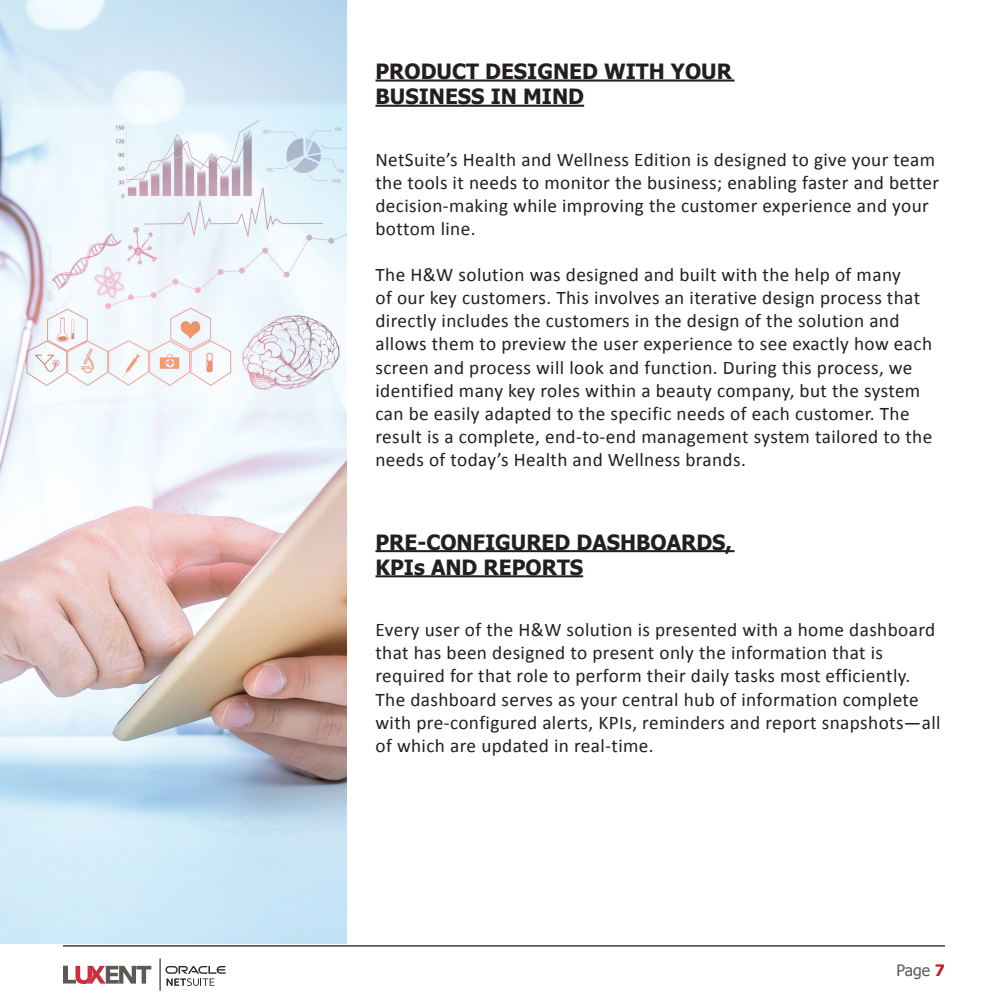
<style>
.page{position:relative;width:1008px;height:1008px;background:#fff}
.page>*{position:absolute;margin:0;border:0;box-sizing:border-box;transform-origin:0 0}
.t1{font:700 21px/25.2px "Tahoma";color:#231f20}
.t2{font:19.25px/23.1px "Calibri";letter-spacing:.02em;color:#231f20}
.t3{font:15.75px "Tahoma";color:#5c5956}
.s1{font-weight:700;color:#bc2126}
</style>
<div class="page">
<hr style="left:63px;top:945px;width:882px;height:2px;background:#5c5956">
<hr style="left:160px;top:958px;width:1px;height:33px;background:#040503">
<svg style="left:165px;top:966px;width:61px;height:20px"></svg>
<svg style="left:63px;top:966px;width:88px;height:18px"></svg>
<hr style="left:375px;top:80px;width:360px;height:2px;background:#231f20">
<hr style="left:375px;top:105px;width:209px;height:2px;background:#231f20">
<hr style="left:375px;top:550px;width:360px;height:2px;background:#231f20">
<hr style="left:375px;top:575px;width:208px;height:2px;background:#231f20">
<img style="left:0;top:0;width:346px;height:943px">
<p class="t1" style="left:375px;top:58px;width:358px">PRODUCT DESIGNED WITH YOUR<br>BUSINESS IN MIND</p>
<p class="t2" style="left:375px;top:147px;width:565px">NetSuite’s Health and Wellness Edition is designed to give your team the tools it needs to monitor the business; enabling faster and better decision-making while improving the customer experience and your bottom line.</p>
<p class="t2" style="left:375px;top:263px;width:558px">The H&amp;W solution was designed and built with the help of many<br>of our key customers. This involves an iterative design process that directly includes the customers in the design of the solution and allows them to preview the user experience to see exactly how each screen and process will look and function. During this process, we identified many key roles within a beauty company, but the system can be easily adapted to the specific needs of each customer. The result is a complete, end-to-end management system tailored to the needs of today’s Health and Wellness brands.</p>
<p class="t1" style="left:375px;top:528px;width:358px">PRE-CONFIGURED DASHBOARDS,<br>KPIs AND REPORTS</p>
<p class="t2" style="left:375px;top:618px;width:567px">Every user of the H&amp;W solution is presented with a home dashboard that has been designed to present only the information that is required for that role to perform their daily tasks most efficiently.<br>The dashboard serves as your central hub of information complete with pre-configured alerts, KPIs, reminders and report snapshots—all of which are updated in real-time.</p>
<p class="t3" style="left:896px;top:959px;width:50px">Page <span class="s1">7</span></p>
</div>
